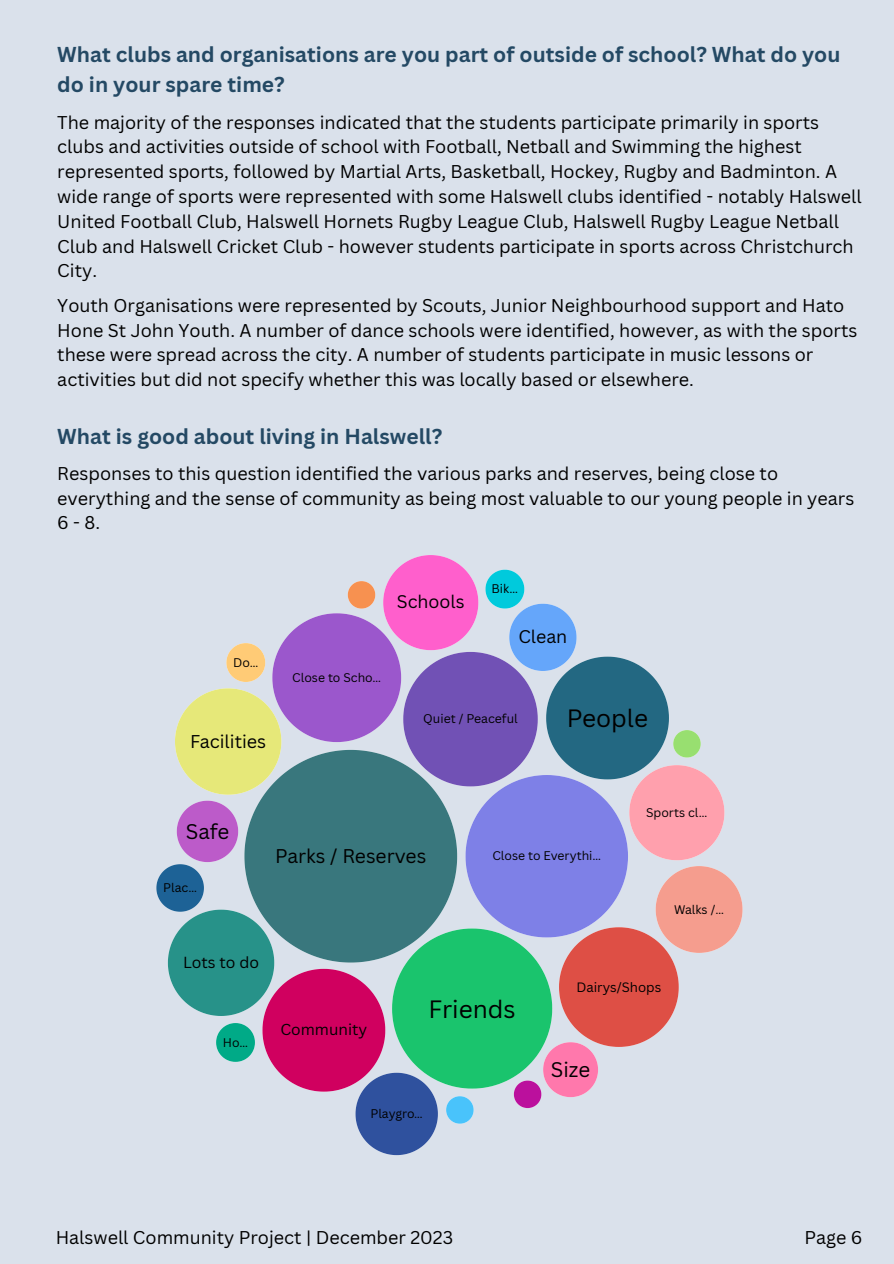
<style>
.page{position:relative;width:894px;height:1264px;background:#fff}
.page>*{position:absolute;margin:0;border:0;box-sizing:border-box;transform-origin:0 0}
.t1{font:24.45px "Canva Sans";color:#000}
.t2{font:700 21px/29.2px "Canva Sans";color:#244964}
.t3{font:20.55px "Canva Sans";letter-spacing:-.005em;color:#000}
.t4{font:19.35px "Canva Sans";color:#000}
.t5{font:18px/24.8px "Canva Sans";color:#000}
.t6{font:17.85px "Canva Sans";color:#000}
.t7{font:17.7px "Canva Sans";color:#000}
.t8{font:15.6px "Canva Sans";color:#000}
.t9{font:15.45px "Canva Sans";color:#000}
.t10{font:13.2px "Canva Sans";color:#000}
.t11{font:12.3px "Canva Sans";color:#000}
.t12{font:12.15px "Canva Sans";color:#000}
</style>
<div class="page">
<div style="left:0;top:0;width:893px;height:1263px;background:#dae1eb"></div>
<svg style="left:156px;top:555px;width:586px;height:600px"></svg>
<p class="t2" style="left:57px;top:39px;width:784px">What clubs and organisations are you part of outside of school? What do you do in your spare time?</p>
<p class="t5" style="left:57px;top:109px;width:805px">The majority of the responses indicated that the students participate primarily in sports clubs and activities outside of school with Football, Netball and Swimming the highest represented sports, followed by Martial Arts, Basketball, Hockey, Rugby and Badminton. A wide range of sports were represented with some Halswell clubs identified - notably Halswell United Football Club, Halswell Hornets Rugby League Club, Halswell Rugby League Netball Club and Halswell Cricket Club - however students participate in sports across Christchurch City.</p>
<p class="t5" style="left:57px;top:292px;width:801px">Youth Organisations were represented by Scouts, Junior Neighbourhood support and Hato Hone St John Youth. A number of dance schools were identified, however, as with the sports these were spread across the city. A number of students participate in music lessons or activities but did not specify whether this was locally based or elsewhere.</p>
<p class="t2" style="left:57px;top:421px;width:386px">What is good about living in Halswell?</p>
<p class="t5" style="left:57px;top:460px;width:798px">Responses to this question identified the various parks and reserves, being close to everything and the sense of community as being most valuable to our young people in years<br>6 - 8.</p>
<p class="t12" style="left:233px;top:653px;width:27px">Do…</p>
<p class="t5" style="left:190px;top:728px;width:78px">Facilities</p>
<p class="t12" style="left:292px;top:669px;width:90px">Close to Scho…</p>
<p class="t7" style="left:397px;top:589px;width:69px">Schools</p>
<p class="t12" style="left:491px;top:580px;width:28px">Bik…</p>
<p class="t6" style="left:518px;top:624px;width:50px">Clean</p>
<p class="t11" style="left:423px;top:710px;width:96px">Quiet / Peaceful</p>
<h1 class="t1" style="left:567px;top:701px;width:83px">People</h1>
<p class="t3" style="left:186px;top:817px;width:45px">Safe</p>
<p class="t12" style="left:163px;top:879px;width:35px">Plac…</p>
<p class="t8" style="left:183px;top:951px;width:77px">Lots to do</p>
<p class="t12" style="left:223px;top:1033px;width:27px">Ho…</p>
<p class="t4" style="left:275px;top:842px;width:152px">Parks / Reserves</p>
<p class="t12" style="left:492px;top:847px;width:110px">Close to Everythi…</p>
<p class="t12" style="left:646px;top:803px;width:63px">Sports cl…</p>
<p class="t12" style="left:674px;top:900px;width:51px">Walks /…</p>
<p class="t9" style="left:280px;top:1018px;width:88px">Community</p>
<h1 class="t1" style="left:428px;top:991px;width:89px">Friends</h1>
<p class="t12" style="left:370px;top:1105px;width:54px">Playgro…</p>
<p class="t10" style="left:576px;top:978px;width:86px">Dairys/Shops</p>
<p class="t3" style="left:550px;top:1055px;width:41px">Size</p>
<p class="t5" style="left:56px;top:1224px;width:399px">Halswell Community Project | December 2023</p>
<p class="t5" style="left:804px;top:1224px;width:59px">Page 6</p>
</div>
